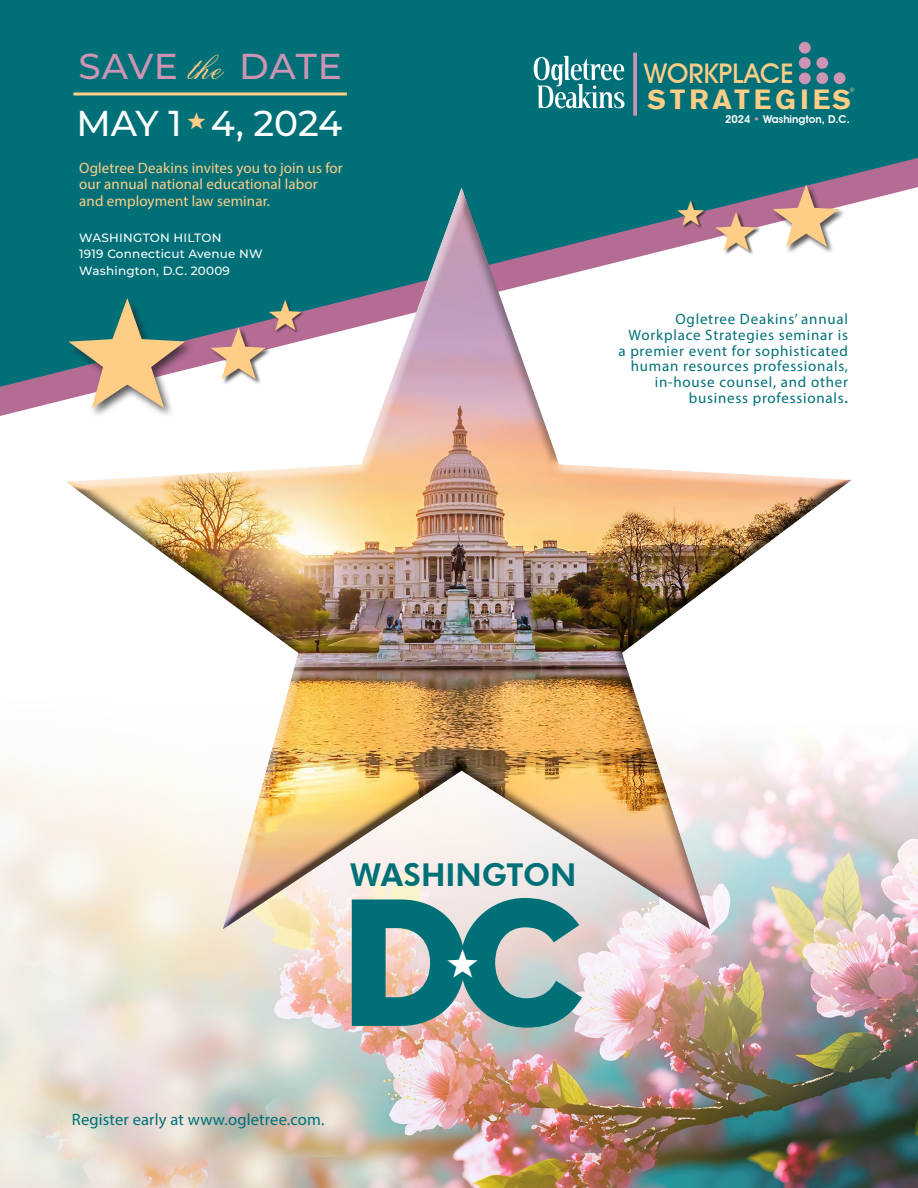
<style>
.page{position:relative;width:918px;height:1188px;background:#fff}
.page>*{position:absolute;margin:0;border:0;box-sizing:border-box;transform-origin:0 0}
.t1{font:186px "Neutraface 2 Display Titling";color:#007078}
.t2{font:128.25px "Stars 1";color:#ffce86}
.t3{font:72.9px "Stars 1";color:#ffce86}
.t4{font:60.75px "Stars 1";color:#ffce86}
.t5{font:45.15px "Stars 1";color:#ffce86}
.t6{font:500 36px "Montserrat";letter-spacing:.015em;color:#cd94b4}
.t7{font:500 36px "Montserrat";letter-spacing:-.005em;color:#fff}
.t8{font:35.7px "Stars 1";color:#ffce86}
.t9{font:33px "Stars 1";color:#fff}
.t10{font:800 31.5px "Futura BT";color:#007078}
.t11{font:29.25px "Stars 1";color:#ffce86}
.t12{font:700 27.15px "A750 Sans";letter-spacing:.175em;color:#ffce86}
.t13{font:500 27.15px "Avant Garde IT Cby BT";color:#ffce86}
.t14{font:19.5px "Stars 1";color:#ffce86}
.t15{font:16.5px "Myriad Pro";letter-spacing:.01em;color:#007078}
.t16{font:15px/15.8px "Myriad Pro";letter-spacing:.05em;color:#007078;text-align:right}
.t17{font:15px/16.5px "Myriad Pro";letter-spacing:.005em;color:#ffce86}
.t18{font:500 12px/16.5px "Montserrat";letter-spacing:.02em;color:#fff}
.t19{font:600 10.8px "Avant Garde IT Cby BT";color:#fff}
.t20{font:700 6.6px "A750 Sans";color:#ffce86}
.s1{font-family:"Flemish Script BT";font-weight:400;font-size:39px;color:#ffce86}
.s2{color:#cd94b4}
.s3{font-weight:600}
</style>
<div class="page">
<img style="left:0;top:742px;width:918px;height:446px">
<svg style="left:0;top:0;width:918px;height:387px;background:#137981"></svg>
<svg style="left:534px;top:56px;width:91px;height:52px"></svg>
<div style="left:816px;top:72px;width:12px;height:12px;background:#cd94b4;border-radius:50%"></div>
<div style="left:816px;top:57px;width:12px;height:12px;background:#cd94b4;border-radius:50%"></div>
<div style="left:799px;top:73px;width:12px;height:11px;background:#cd94b4;border-radius:50%"></div>
<div style="left:799px;top:57px;width:12px;height:12px;background:#cd94b4;border-radius:50%"></div>
<div style="left:799px;top:42px;width:12px;height:12px;background:#cd94b4;border-radius:50%"></div>
<div style="left:834px;top:72px;width:12px;height:12px;background:#cd94b4;border-radius:50%"></div>
<svg style="left:633px;top:53px;width:4px;height:63px"></svg>
<div style="left:64px;top:185px;width:788px;height:745px;background:#231f20;opacity:.75"></div>
<hr style="left:73px;top:92px;width:274px;height:3px;background:#ffce86">
<div style="left:67px;top:297px;width:129px;height:122px;background:#231f20;opacity:.75"></div>
<div style="left:269px;top:299px;width:36px;height:34px;background:#231f20;opacity:.75"></div>
<div style="left:678px;top:201px;width:29px;height:28px;background:#231f20;opacity:.75"></div>
<div style="left:211px;top:327px;width:61px;height:59px;background:#231f20;opacity:.75"></div>
<div style="left:772px;top:185px;width:74px;height:70px;background:#231f20;opacity:.75"></div>
<div style="left:716px;top:212px;width:45px;height:43px;background:#231f20;opacity:.75"></div>
<p class="t6" style="left:78px;top:41px;width:265px">SAVE <span class="s1">the</span> DATE</p>
<p class="t7" style="left:76px;top:98px;width:107px">MAY 1</p>
<p class="t14" style="left:187px;top:112px;width:21px">*</p>
<p class="t7" style="left:211px;top:98px;width:133px">4, 2024</p>
<p class="t17" style="left:79px;top:159px;width:265px">Ogletree Deakins invites you to join us for our annual national educational labor and employment law seminar.</p>
<p class="t18" style="left:79px;top:229px;width:144px">WASHINGTON HILTON</p>
<p class="t18" style="left:79px;top:245px;width:185px">1919 Connecticut Avenue NW<br>Washington, D.C. 20009</p>
<p class="t2" style="left:63px;top:295px;width:130px">*</p>
<p class="t8" style="left:267px;top:298px;width:37px">*</p>
<p class="t4" style="left:208px;top:326px;width:62px">*</p>
<p class="t13" style="left:644px;top:57px;width:151px">WORKPLACE</p>
<p class="t19" style="left:725px;top:112px;width:126px">2024 <span class="s2">•</span> Washington, D.C.</p>
<p class="t20" style="left:850px;top:86px;width:6px">®</p>
<p class="t12" style="left:648px;top:84px;width:204px">STRATEGIES</p>
<p class="t11" style="left:676px;top:200px;width:31px">*</p>
<p class="t5" style="left:714px;top:211px;width:47px">*</p>
<p class="t3" style="left:770px;top:183px;width:75px">*</p>
<p class="t16" style="left:618px;top:311px;width:231px">Ogletree Deakins’ annual<br>Workplace Strategies seminar is a premier event for sophisticated human resources professionals, in-house counsel, and other business professionals<span class="s3">.</span></p>
<p class="t10" style="left:350px;top:856px;width:228px">WASHINGTON</p>
<p class="t1" style="left:341px;top:846px;width:245px">DC</p>
<p class="t9" style="left:446px;top:949px;width:35px">*</p>
<p class="t15" style="left:72px;top:1109px;width:254px">Register early at www.ogletree.com.</p>
</div>
